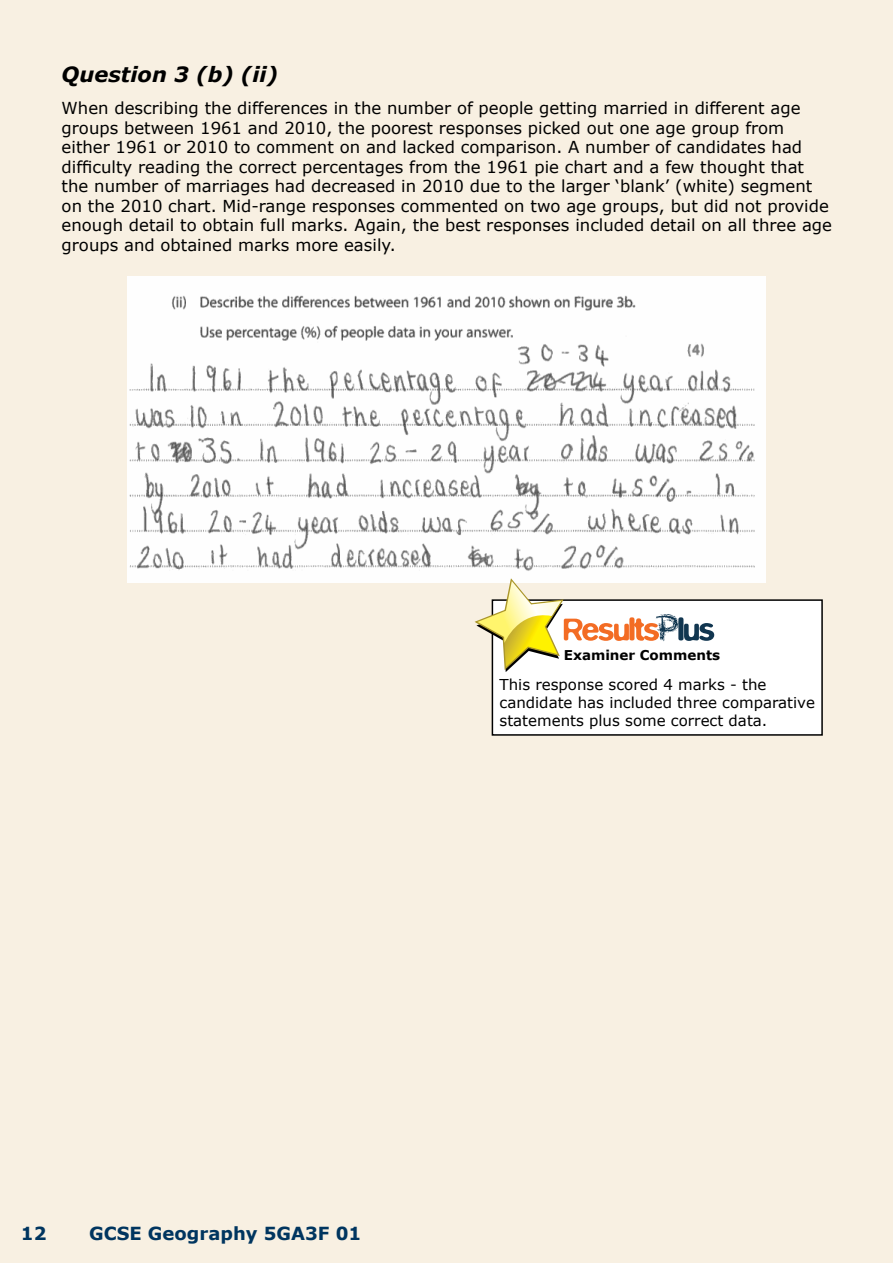
<style>
.page{position:relative;width:893px;height:1263px;background:#f8f0e2}
.page>*{position:absolute;margin:0;border:0;box-sizing:border-box;transform-origin:0 0}
.t1{font:italic 700 21px "Verdana";color:#000}
.t2{font:700 18px "Verdana";color:#00355f}
.t3{font:16.5px/19.5px "Verdana";color:#000}
.t4{font:15px/18px "Verdana";color:#000}
.t5{font:700 13.5px "Verdana";color:#000}
</style>
<div class="page">
<img style="left:128px;top:276px;width:637px;height:307px">
<div style="left:492px;top:600px;width:330px;height:135px;background:#fff"></div>
<div style="left:492px;top:599px;width:331px;height:137px;border:2px solid #000"></div>
<svg style="left:473px;top:578px;width:241px;height:94px"></svg>
<p class="t1" style="left:62px;top:61px;width:218px">Question 3 (b) (ii)</p>
<p class="t3" style="left:62px;top:98px;width:772px">When describing the differences in the number of people getting married in different age groups between 1961 and 2010, the poorest responses picked out one age group from either 1961 or 2010 to comment on and lacked comparison. A number of candidates had difficulty reading the correct percentages from the 1961 pie chart and a few thought that the number of marriages had decreased in 2010 due to the larger ‘blank’ (white) segment on the 2010 chart. Mid-range responses commented on two age groups, but did not provide enough detail to obtain full marks. Again, the best responses included detail on all three age groups and obtained marks more easily.</p>
<p class="t5" style="left:564px;top:646px;width:158px">Examiner Comments</p>
<p class="t4" style="left:499px;top:675px;width:317px">This response scored 4 marks - the candidate has included three comparative statements plus some correct data.</p>
<p class="t2" style="left:21px;top:1222px;width:27px">12</p>
<p class="t2" style="left:89px;top:1222px;width:274px">GCSE Geography 5GA3F 01</p>
</div>
